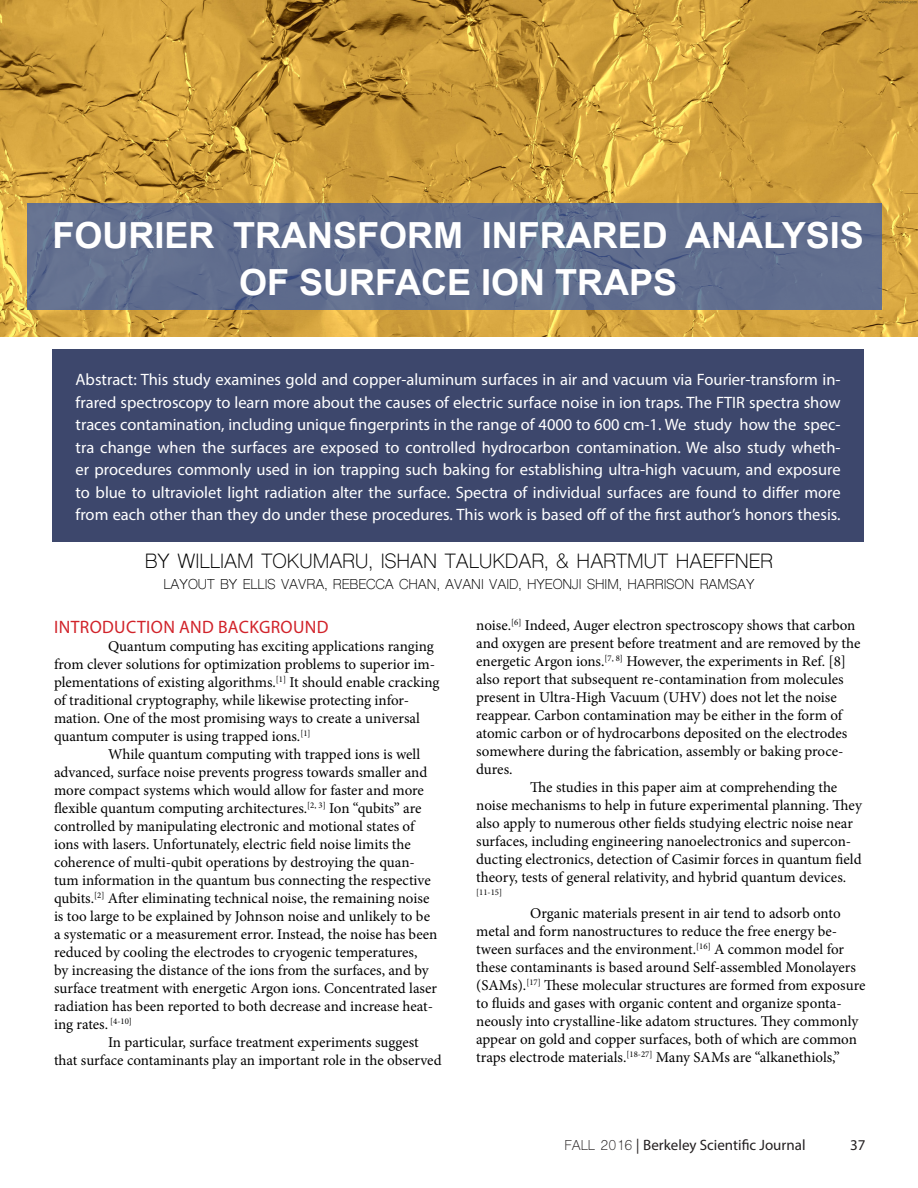
<style>
.page{position:relative;width:918px;height:1188px;background:#fff}
.page>*{position:absolute;margin:0;border:0;box-sizing:border-box;transform-origin:0 0}
.t1{font:700 36px/46.5px "Arial";color:#fff;text-align:center}
.t2{font:19.5px "Shree Dev 0714";color:#000}
.t3{font:18px "Myriad Pro";letter-spacing:.02em;color:#d1232a}
.t4{font:16.5px/22.5px "Myriad Pro";color:#fff;text-align:justify}
.t5{font:15px/18px "Minion Pro";color:#000}
.t6{font:15px "Myriad Pro";color:#231f20}
.t7{font:13.5px "Shree Dev 0714";color:#000}
.t8{font:8.7px "Minion Pro";color:#000}
.s1{font-family:"Shree Dev 0714";font-size:13.5px}
.s2{font-family:"Minion Pro"}
</style>
<div class="page">
<img style="left:0;top:0;width:918px;height:337px">
<div style="left:27px;top:203px;width:855px;height:107px;background:#616e8e"></div>
<div style="left:52px;top:349px;width:812px;height:193px;background:#3d476c"></div>
<h1 class="t1" style="left:52px;top:212px;width:813px">FOURIER TRANSFORM INFRARED ANALYSIS<br>OF SURFACE ION TRAPS</h1>
<p class="t4" style="left:76px;top:368px;width:767px">Abstract: This study examines gold and copper-aluminum surfaces in air and vacuum via Fourier-transform in&shy;frared spectroscopy to learn more about the causes of electric surface noise in ion traps. The FTIR spectra show traces contamination, including unique fingerprints in the range of 4000 to 600 cm-1. We study how the spec&shy;tra change when the surfaces are exposed to controlled hydrocarbon contamination. We also study wheth&shy;er procedures commonly used in ion trapping such baking for establishing ultra-high vacuum, and exposure to blue to ultraviolet light radiation alter the surface. Spectra of individual surfaces are found to differ more from each other than they do under these procedures. This work is based off of the first author’s honors thesis.</p>
<h2 class="t2" style="left:145px;top:550px;width:630px">BY WILLIAM TOKUMARU, ISHAN TALUKDAR, &amp; HARTMUT HAEFFNER</h2>
<p class="t7" style="left:163px;top:577px;width:593px">LAYOUT BY ELLIS VAVRA, REBECCA CHAN, AVANI VAID, HYEONJI SHIM, HARRISON RAMSAY</p>
<p class="t3" style="left:54px;top:616px;width:276px">INTRODUCTION AND BACKGROUND</p>
<p class="t5" style="left:54px;top:637px;width:387px;text-indent:54px">Quantum computing has exciting applications ranging from clever solutions for optimization problems to superior im&shy;plementations of existing algorithms.<sup>[1]</sup> It should enable cracking of traditional cryptography, while likewise protecting infor&shy;mation. One of the most promising ways to create a universal quantum computer is using trapped ions.<sup>[1]</sup></p>
<p class="t5" style="left:54px;top:745px;width:385px;text-indent:54px">While quantum computing with trapped ions is well advanced, surface noise prevents progress towards smaller and more compact systems which would allow for faster and more flexible quantum computing architectures.<sup>[2,</sup> <sup>3]</sup> Ion “qubits” are controlled by manipulating electronic and motional states of ions with lasers. Unfortunately, electric field noise limits the coherence of multi-qubit operations by destroying the quan&shy;tum information in the quantum bus connecting the respective qubits.<sup>[2]</sup> After eliminating technical noise, the remaining noise is too large to be explained by Johnson noise and unlikely to be a systematic or a measurement error. Instead, the noise has been reduced by cooling the electrodes to cryogenic temperatures,<br>by increasing the distance of the ions from the surfaces, and by surface treatment with energetic Argon ions. Concentrated laser radiation has been reported to both decrease and increase heat&shy;ing rates. <sup>[4-10]</sup></p>
<p class="t5" style="left:54px;top:1033px;width:389px;text-indent:54px">In particular, surface treatment experiments suggest that surface contaminants play an important role in the observed</p>
<p class="t5" style="left:476px;top:616px;width:381px">noise.<sup>[6]</sup> Indeed, Auger electron spectroscopy shows that carbon</p>
<p class="t5" style="left:476px;top:634px;width:386px">and oxygen are present before treatment and are removed by the</p>
<p class="t5" style="left:476px;top:652px;width:371px">energetic Argon ions.<sup>[7,</sup> <sup>8]</sup> However, the experiments in Ref. [8]</p>
<p class="t5" style="left:476px;top:670px;width:369px">also report that subsequent re-contamination from molecules</p>
<p class="t5" style="left:476px;top:688px;width:362px">present in Ultra-High Vacuum (UHV) does not let the noise</p>
<p class="t5" style="left:476px;top:706px;width:368px">reappear. Carbon contamination may be either in the form of</p>
<p class="t5" style="left:476px;top:724px;width:373px">atomic carbon or of hydrocarbons deposited on the electrodes</p>
<p class="t5" style="left:476px;top:742px;width:369px">somewhere during the fabrication, assembly or baking proce-</p>
<p class="t5" style="left:476px;top:760px;width:38px">dures.</p>
<p class="t5" style="left:530px;top:778px;width:309px">The studies in this paper aim at comprehending the</p>
<p class="t5" style="left:476px;top:796px;width:387px">noise mechanisms to help in future experimental planning. They</p>
<p class="t5" style="left:476px;top:814px;width:378px">also apply to numerous other fields studying electric noise near</p>
<p class="t5" style="left:476px;top:832px;width:377px">surfaces, including engineering nanoelectronics and supercon-</p>
<p class="t5" style="left:476px;top:850px;width:387px">ducting electronics, detection of Casimir forces in quantum field</p>
<p class="t5" style="left:476px;top:868px;width:372px">theory, tests of general relativity, and hybrid quantum devices.</p>
<p class="t8" style="left:476px;top:887px;width:27px">[11-15]</p>
<p class="t5" style="left:476px;top:904px;width:391px;text-indent:54px">Organic materials present in air tend to adsorb onto metal and form nanostructures to reduce the free energy be&shy;tween surfaces and the environment.<sup>[16]</sup> A common model for these contaminants is based around Self-assembled Monolayers (SAMs).<sup>[17]</sup> These molecular structures are formed from exposure to fluids and gases with organic content and organize sponta&shy;neously into crystalline-like adatom structures. They commonly appear on gold and copper surfaces, both of which are common traps electrode materials.<sup>[18-27]</sup> Many SAMs are “alkanethiols,”</p>
<p class="t6" style="left:565px;top:1136px;width:243px"><span class="s1">FALL 2016</span> <span class="s2">|</span> Berkeley Scientific Journal</p>
<p class="t6" style="left:850px;top:1136px;width:17px">37</p>
</div>
